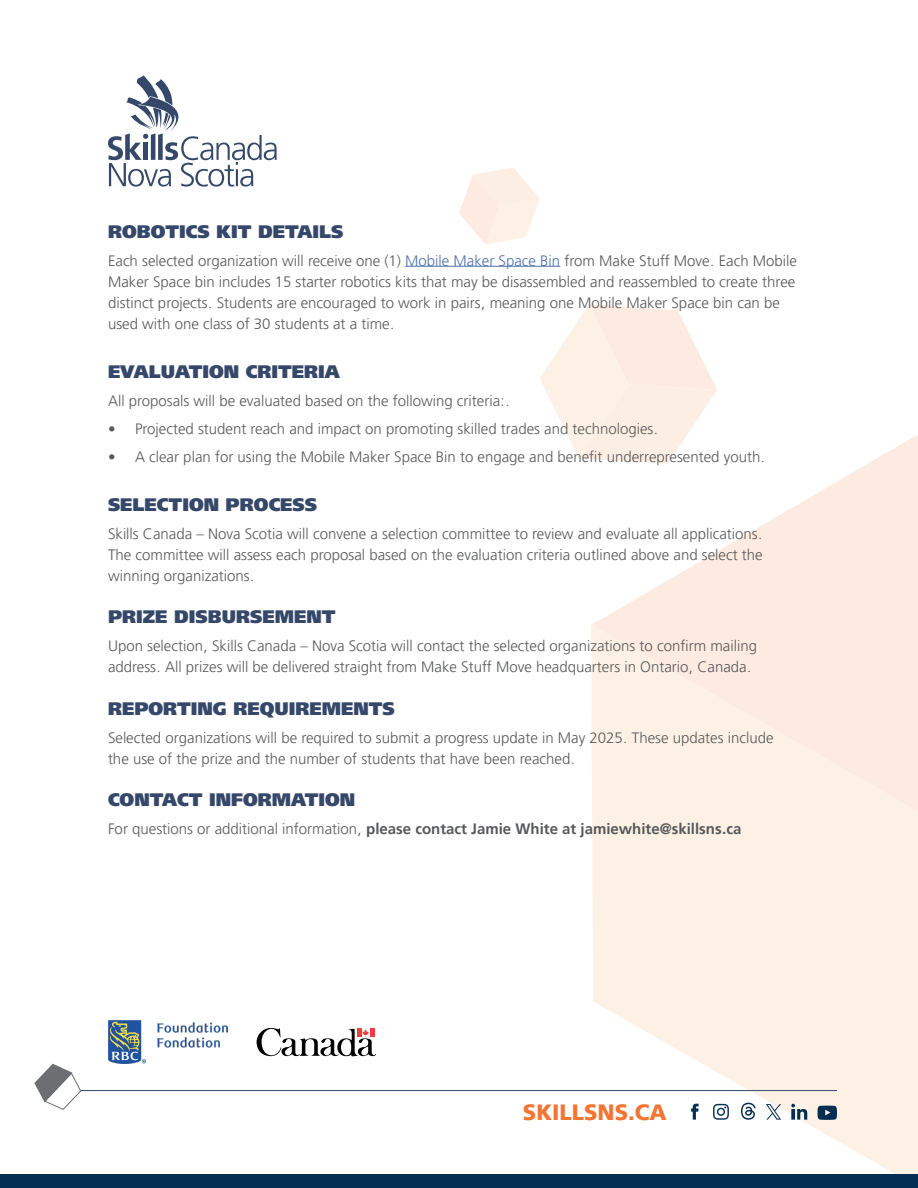
<style>
.page{position:relative;width:918px;height:1188px;background:#fff}
.page>*{position:absolute;margin:0;border:0;box-sizing:border-box;transform-origin:0 0}
.t1{font:900 22.05px "Frutiger LT Pro";color:#f47432}
.t2{font:900 18px "Frutiger LT Pro";color:#364869}
.t3{font:300 15px/21px "Frutiger LT Arabic 45";color:#58595b}
.t4{font:700 15px "Frutiger LT Arabic 65";color:#58595b}
.s1{color:#4f73ad}
.s2{font-family:"Frutiger LT Arabic 45";font-weight:300}
</style>
<div class="page">
<svg style="left:459px;top:167px;width:80px;height:77px"></svg>
<svg style="left:540px;top:304px;width:177px;height:155px"></svg>
<svg style="left:591px;top:435px;width:327px;height:190px;fill:#fdeee3"></svg>
<svg style="left:591px;top:625px;width:327px;height:549px;background:#fdf1e7"></svg>
<div style="left:0;top:1174px;width:918px;height:14px;background:#052e53"></div>
<hr style="left:80px;top:1090px;width:757px;height:1px;background:#364869">
<svg style="left:34px;top:1063px;width:48px;height:47px"></svg>
<svg style="left:691px;top:1104px;width:8px;height:16px"></svg>
<svg style="left:818px;top:1106px;width:19px;height:14px"></svg>
<svg style="left:791px;top:1104px;width:16px;height:16px"></svg>
<svg style="left:713px;top:1104px;width:16px;height:16px"></svg>
<svg style="left:678px;top:1104px;width:1px;height:16px"></svg>
<svg style="left:766px;top:1104px;width:15px;height:16px"></svg>
<svg style="left:741px;top:1103px;width:15px;height:17px"></svg>
<svg style="left:108px;top:75px;width:169px;height:112px"></svg>
<hr style="left:405px;top:266px;width:155px;height:1px;background:#4f73ad">
<svg style="left:257px;top:1028px;width:119px;height:29px"></svg>
<img style="left:108px;top:1020px;width:119px;height:44px">
<p class="t2" style="left:108px;top:220px;width:237px">ROBOTICS KIT DETAILS</p>
<p class="t3" style="left:108px;top:250px;width:691px">Each selected organization will receive one (1) <span class="s1">Mobile Maker Space Bin</span> from Make Stuff Move. Each Mobile Maker Space bin includes 15 starter robotics kits that may be disassembled and reassembled to create three distinct projects. Students are encouraged to work in pairs, meaning one Mobile Maker Space bin can be used with one class of 30 students at a time.</p>
<p class="t2" style="left:108px;top:361px;width:233px">EVALUATION CRITERIA</p>
<p class="t3" style="left:108px;top:390px;width:404px">All proposals will be evaluated based on the following criteria:.</p>
<p class="t3" style="left:108px;top:418px;width:552px">• Projected student reach and impact on promoting skilled trades and technologies.</p>
<p class="t3" style="left:108px;top:446px;width:659px">• A clear plan for using the Mobile Maker Space Bin to engage and benefit underrepresented youth.</p>
<p class="t2" style="left:108px;top:494px;width:211px">SELECTION PROCESS</p>
<p class="t3" style="left:108px;top:523px;width:656px;text-align:justify">Skills Canada – Nova Scotia will convene a selection committee to review and evaluate all applications.<br>The committee will assess each proposal based on the evaluation criteria outlined above and select the winning organizations.</p>
<p class="t2" style="left:108px;top:606px;width:229px">PRIZE DISBURSEMENT</p>
<p class="t3" style="left:108px;top:635px;width:651px">Upon selection, Skills Canada – Nova Scotia will contact the selected organizations to confirm mailing address. All prizes will be delivered straight from Make Stuff Move headquarters in Ontario, Canada.</p>
<p class="t2" style="left:108px;top:697px;width:288px">REPORTING REQUIREMENTS</p>
<p class="t3" style="left:108px;top:727px;width:667px">Selected organizations will be required to submit a progress update in May 2025. These updates include the use of the prize and the number of students that have been reached.</p>
<p class="t2" style="left:108px;top:789px;width:249px">CONTACT INFORMATION</p>
<p class="t4" style="left:108px;top:816px;width:635px"><span class="s2">For questions or additional information,</span> please contact Jamie White at jamiewhite@skillsns.ca</p>
<h1 class="t1" style="left:523px;top:1099px;width:145px">SKILLSNS.CA</h1>
</div>
